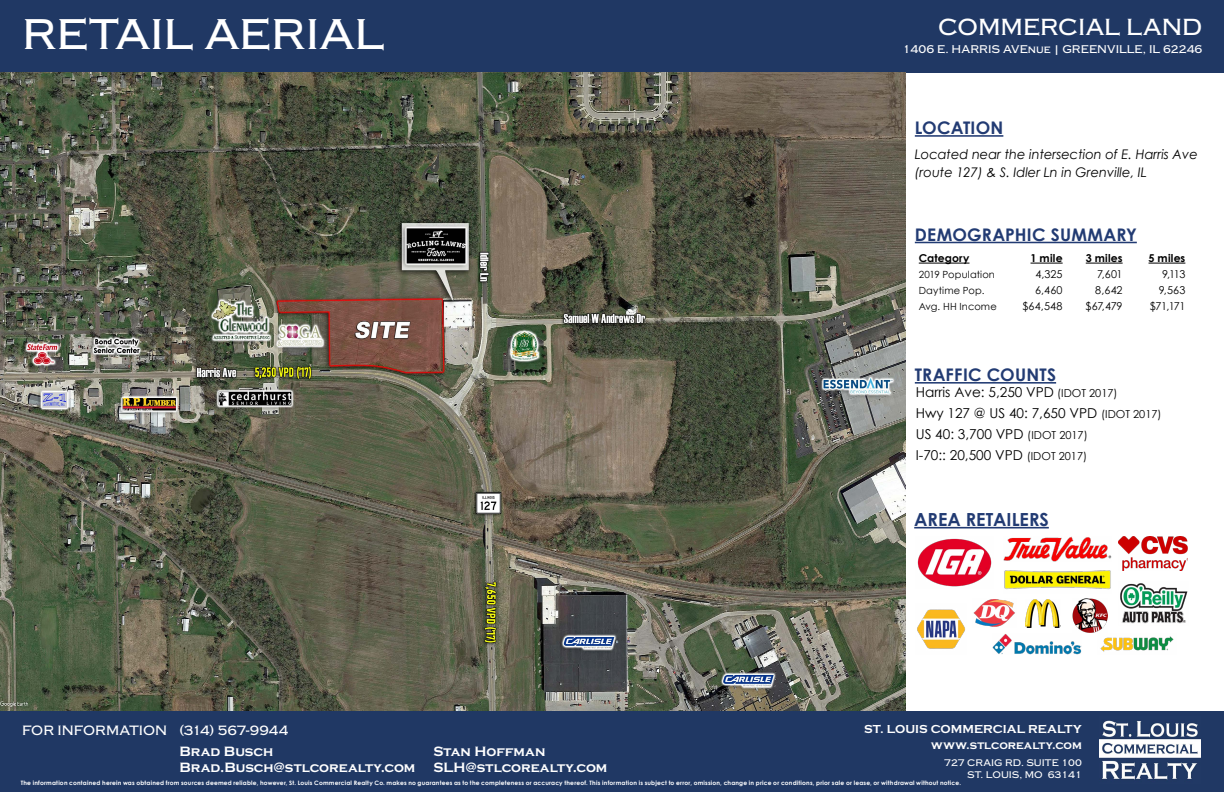
<style>
.page{position:relative;width:1224px;height:792px;background:#fff}
.page>*{position:absolute;margin:0;border:0;box-sizing:border-box;transform-origin:0 0}
.t1{font:500 44.8px "Copperplate";color:#fff}
.t2{font:500 24.3px "Copperplate";color:#fff}
.t3{font:700 18px "Century Gothic";color:#223b73}
.t4{font:700 17.4px "Century Gothic";letter-spacing:.01em;color:#223b73}
.t5{font:500 14.1px "Copperplate";color:#fff}
.t6{font:700 14px/16.8px "Copperplate";letter-spacing:.005em;color:#fff}
.t7{font:13.6px/20.9px "Century Gothic";color:#000}
.t8{font:italic 13.3px/18px "Century Gothic";color:#000}
.t9{font:700 12px/16.5px "Copperplate";color:#fff;text-align:right}
.t10{font:500 11.7px "Copperplate";color:#fff}
.t11{font:10.8px "Century Gothic";color:#000}
.t12{font:700 10.8px "Century Gothic";letter-spacing:.015em;color:#000}
.t13{font:500 10px/12.1px "Copperplate";color:#fff;text-align:right}
.t14{font:9.9px "Century Gothic";letter-spacing:.015em;color:#000}
.t15{font:700 6px "Century Gothic";letter-spacing:.03em;color:#fff}
.s1{font-size:11px}
.s2{font-size:14px}
</style>
<div class="page">
<div style="left:0;top:0;width:1224px;height:73px;background:#203864"></div>
<div style="left:0;top:711px;width:1224px;height:81px;background:#203864"></div>
<img style="left:1100px;top:720px;width:101px;height:60px">
<hr style="left:915px;top:135px;width:88px;height:2px;background:#223b73">
<img style="left:0;top:73px;width:906px;height:638px">
<hr style="left:915px;top:242px;width:222px;height:1px;background:#223b73">
<hr style="left:915px;top:382px;width:141px;height:2px;background:#223b73">
<hr style="left:919px;top:263px;width:50px;height:1px;background:#000">
<hr style="left:1031px;top:263px;width:32px;height:1px;background:#000">
<hr style="left:1086px;top:263px;width:37px;height:1px;background:#000">
<hr style="left:1149px;top:263px;width:36px;height:1px;background:#000">
<hr style="left:914px;top:527px;width:135px;height:2px;background:#223b73">
<img style="left:917px;top:538px;width:75px;height:49px">
<img style="left:1004px;top:536px;width:108px;height:25px">
<img style="left:1119px;top:536px;width:69px;height:34px">
<img style="left:1004px;top:570px;width:107px;height:20px">
<img style="left:1120px;top:583px;width:68px;height:41px">
<img style="left:917px;top:609px;width:48px;height:40px">
<img style="left:973px;top:599px;width:42px;height:28px">
<img style="left:1100px;top:636px;width:74px;height:16px">
<img style="left:1026px;top:600px;width:35px;height:28px">
<img style="left:1073px;top:598px;width:34px;height:35px">
<img style="left:993px;top:634px;width:88px;height:20px">
<h1 class="t1" style="left:22px;top:10px;width:364px">RETAIL AERIAL</h1>
<h2 class="t2" style="left:938px;top:14px;width:266px">COMMERCIAL LAND</h2>
<h3 class="t10" style="left:903px;top:43px;width:301px">1406 E. HARRIS AVEnue | GREENVILLE, IL 62246</h3>
<h3 class="t4" style="left:915px;top:115px;width:90px">LOCATION</h3>
<h3 class="t8" style="left:915px;top:145px;width:285px">Located near the intersection of E. Harris Ave (route 127) &amp; S. Idler Ln in Grenville, IL</h3>
<h3 class="t4" style="left:915px;top:221px;width:224px">DEMOGRAPHIC SUMMARY</h3>
<h3 class="t12" style="left:919px;top:250px;width:52px">Category</h3>
<h3 class="t12" style="left:1031px;top:250px;width:34px">1 mile</h3>
<h3 class="t12" style="left:1086px;top:250px;width:38px">3 miles</h3>
<h3 class="t12" style="left:1149px;top:250px;width:38px">5 miles</h3>
<h3 class="t14" style="left:919px;top:267px;width:78px">2019 Population</h3>
<h3 class="t11" style="left:1035px;top:267px;width:29px">4,325</h3>
<h3 class="t11" style="left:1097px;top:267px;width:27px">7,601</h3>
<h3 class="t11" style="left:1162px;top:267px;width:25px">9,113</h3>
<h3 class="t14" style="left:919px;top:283px;width:67px">Daytime Pop.</h3>
<h3 class="t11" style="left:1035px;top:283px;width:29px">6,460</h3>
<h3 class="t11" style="left:1095px;top:283px;width:29px">8,642</h3>
<h3 class="t11" style="left:1159px;top:283px;width:28px">9,563</h3>
<h3 class="t14" style="left:919px;top:299px;width:79px">Avg. HH Income</h3>
<h3 class="t11" style="left:1022px;top:299px;width:42px">$64,548</h3>
<h3 class="t11" style="left:1086px;top:299px;width:39px">$67,479</h3>
<h3 class="t11" style="left:1150px;top:299px;width:37px">$71,171</h3>
<h3 class="t4" style="left:915px;top:362px;width:143px">TRAFFIC COUNTS</h3>
<h3 class="t7" style="left:916px;top:382px;width:247px">Harris Ave: 5,250 VPD <span class="s1">(IDOT 2017)<br></span>Hwy 127 @ US 40: 7,650 VPD <span class="s1">(IDOT 2017)<br></span>US 40: 3,700 VPD <span class="s1">(IDOT 2017)<br></span>I-70:: 20,500 VPD <span class="s1">(IDOT 2017)</span></h3>
<h3 class="t3" style="left:914px;top:506px;width:136px">AREA RETAILERS</h3>
<h3 class="t5" style="left:22px;top:722px;width:268px">FOR INFORMATION <span class="s2">(314) 567-9944</span></h3>
<h3 class="t9" style="left:864px;top:721px;width:219px">ST. LOUIS COMMERCIAL REALTY www.stlcorealty.com</h3>
<h3 class="t13" style="left:944px;top:757px;width:139px">727 CRAIG RD. SUITE 100<br>ST. LOUIS, MO 63141</h3>
<p class="t15" style="left:21px;top:778px;width:942px">The information contained herein was obtained from sources deemed reliable, however, St. Louis Commercial Realty Co. makes no guarantees as to the completeness or accuracy thereof. This information is subject to error, omission, change in price or conditions, prior sale or lease, or withdrawal without notice.</p>
<h3 class="t6" style="left:179px;top:743px;width:237px">Brad Busch<br>Brad.Busch@stlcorealty.com</h3>
<h3 class="t6" style="left:433px;top:743px;width:175px">Stan Hoffman<br>SLH@stlcorealty.com</h3>
</div>
